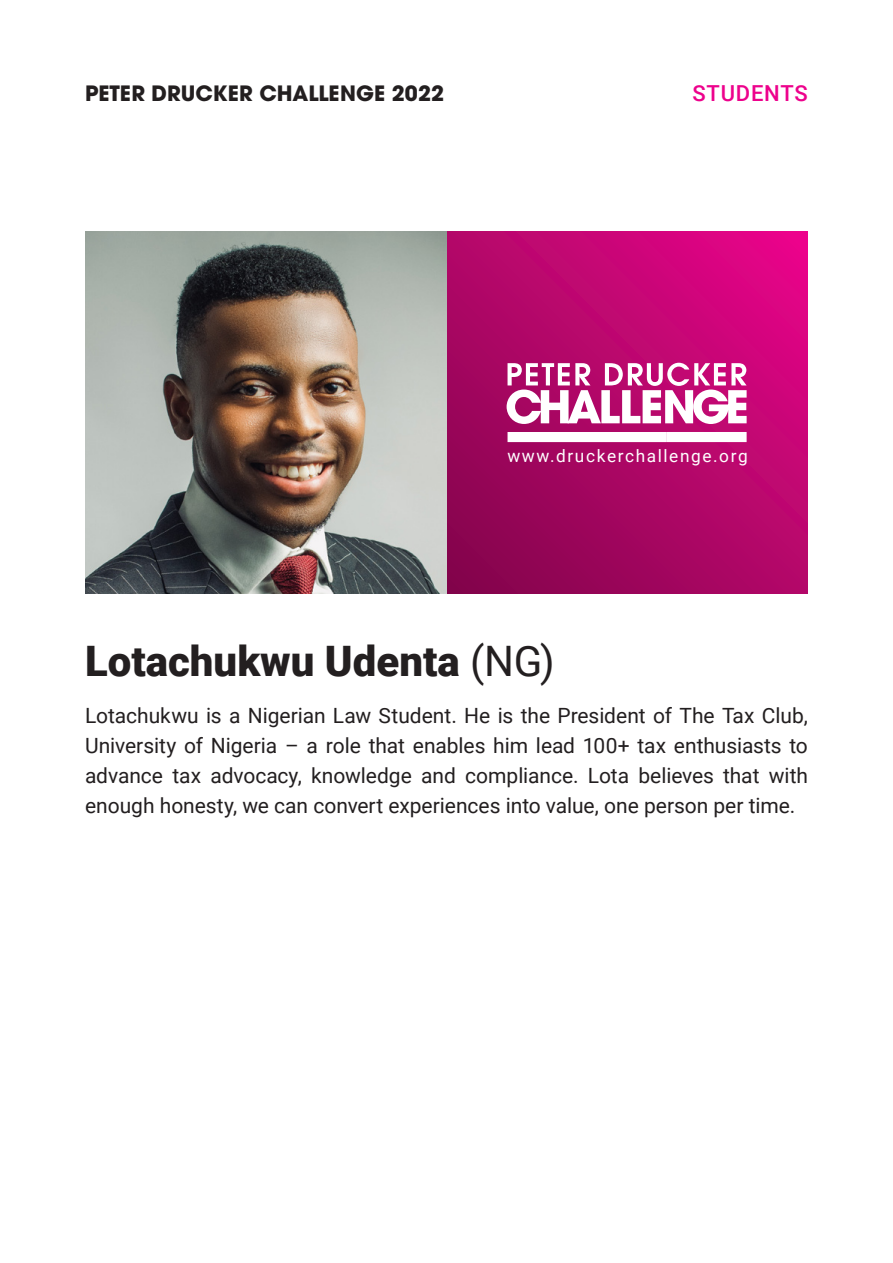
<style>
.page{position:relative;width:893px;height:1263px;background:#fff}
.page>*{position:absolute;margin:0;border:0;box-sizing:border-box;transform-origin:0 0}
.t1{font:900 42px "Roboto";color:#231f20}
.t2{font:500 22.05px "Roboto";letter-spacing:.03em;color:#ed028c}
.t3{font:21px/30px "Roboto";color:#231f20;text-align:justify}
.t4{font:700 21px "ITC Avant Garde Pro";color:#231f20}
.t5{font:17.25px "Roboto";letter-spacing:.095em;color:#fff}
.s1{font-weight:400}
</style>
<div class="page">
<svg style="left:446px;top:232px;width:362px;height:361px;background:#b4076a"></svg>
<svg style="left:508px;top:432px;width:239px;height:10px"></svg>
<svg style="left:507px;top:363px;width:240px;height:61px"></svg>
<img style="left:85px;top:232px;width:361px;height:361px">
<p class="t4" style="left:85px;top:79px;width:361px">PETER DRUCKER CHALLENGE 2022</p>
<p class="t2" style="left:692px;top:77px;width:117px">STUDENTS</p>
<p class="t5" style="left:507px;top:444px;width:242px">www.druckerchallenge.org</p>
<h1 class="t1" style="left:85px;top:631px;width:471px">Lotachukwu Udenta <span class="s1">(NG)</span></h1>
<p class="t3" style="left:85px;top:699px;width:724px">Lotachukwu is a Nigerian Law Student. He is the President of The Tax Club, University of Nigeria – a role that enables him lead 100+ tax enthusiasts to advance tax advocacy, knowledge and compliance. Lota believes that with enough honesty, we can convert experiences into value, one person per time.</p>
</div>
